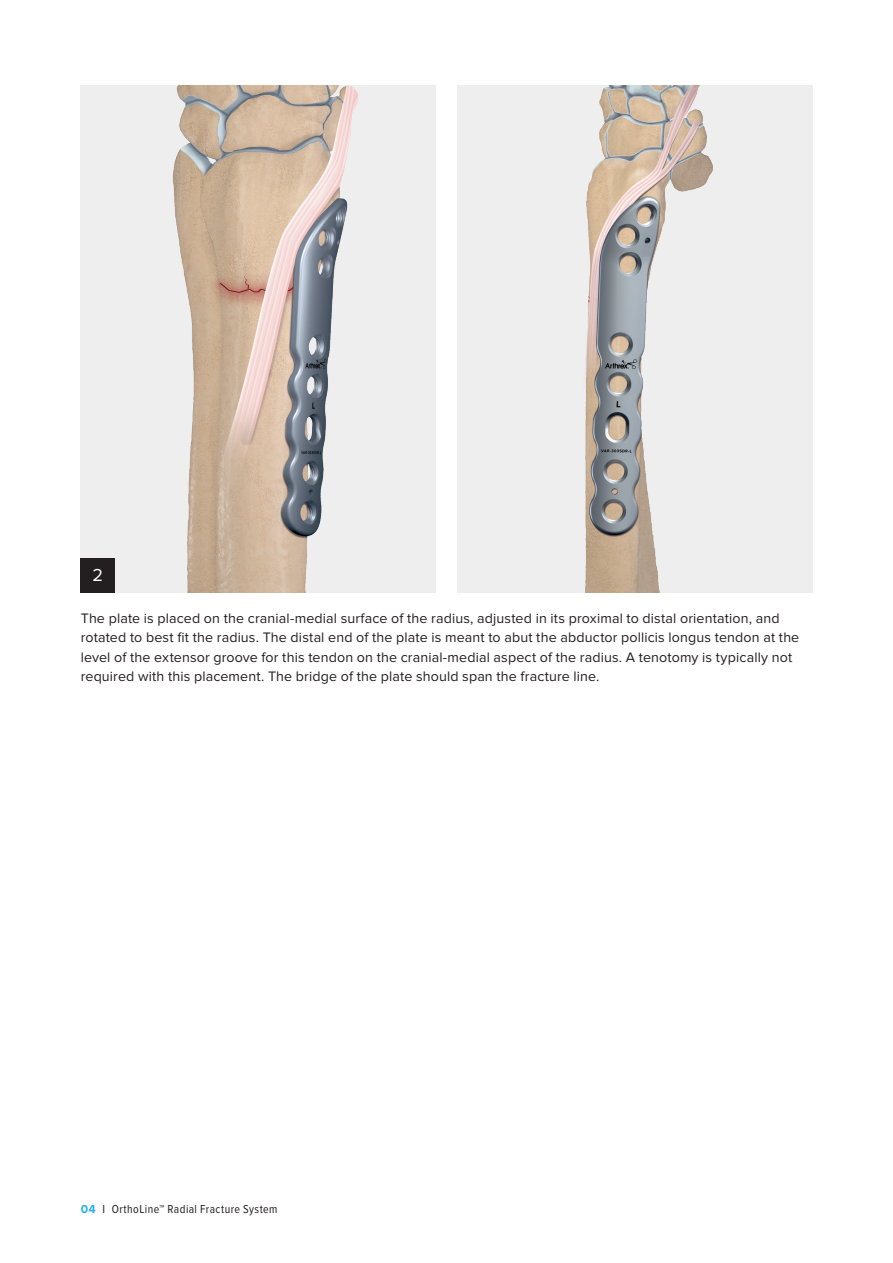
<style>
.page{position:relative;width:893px;height:1263px;background:#fff}
.page>*{position:absolute;margin:0;border:0;box-sizing:border-box;transform-origin:0 0}
.t1{font:18px "Proxima Nova";color:#fff}
.t2{font:14.25px/19.5px "Proxima Nova";letter-spacing:.01em;color:#231f20}
.t3{font:12px "Proxima Nova Cond";letter-spacing:.035em;color:#231f20}
.s1{font-family:"Proxima Nova";font-weight:700;color:#26b1e6}
</style>
<div class="page">
<img style="left:81px;top:85px;width:355px;height:507px">
<img style="left:457px;top:85px;width:355px;height:507px">
<div style="left:81px;top:558px;width:34px;height:34px;background:#231f20"></div>
<p class="t1" style="left:93px;top:565px;width:12px">2</p>
<p class="t2" style="left:81px;top:609px;width:720px">The plate is placed on the cranial-medial surface of the radius, adjusted in its proximal to distal orientation, and rotated to best fit the radius. The distal end of the plate is meant to abut the abductor pollicis longus tendon at the level of the extensor groove for this tendon on the cranial-medial aspect of the radius. A tenotomy is typically not required with this placement. The bridge of the plate should span the fracture line.</p>
<p class="t3" style="left:81px;top:1202px;width:198px"><span class="s1">04</span> I OrthoLine™ Radial Fracture System</p>
</div>
